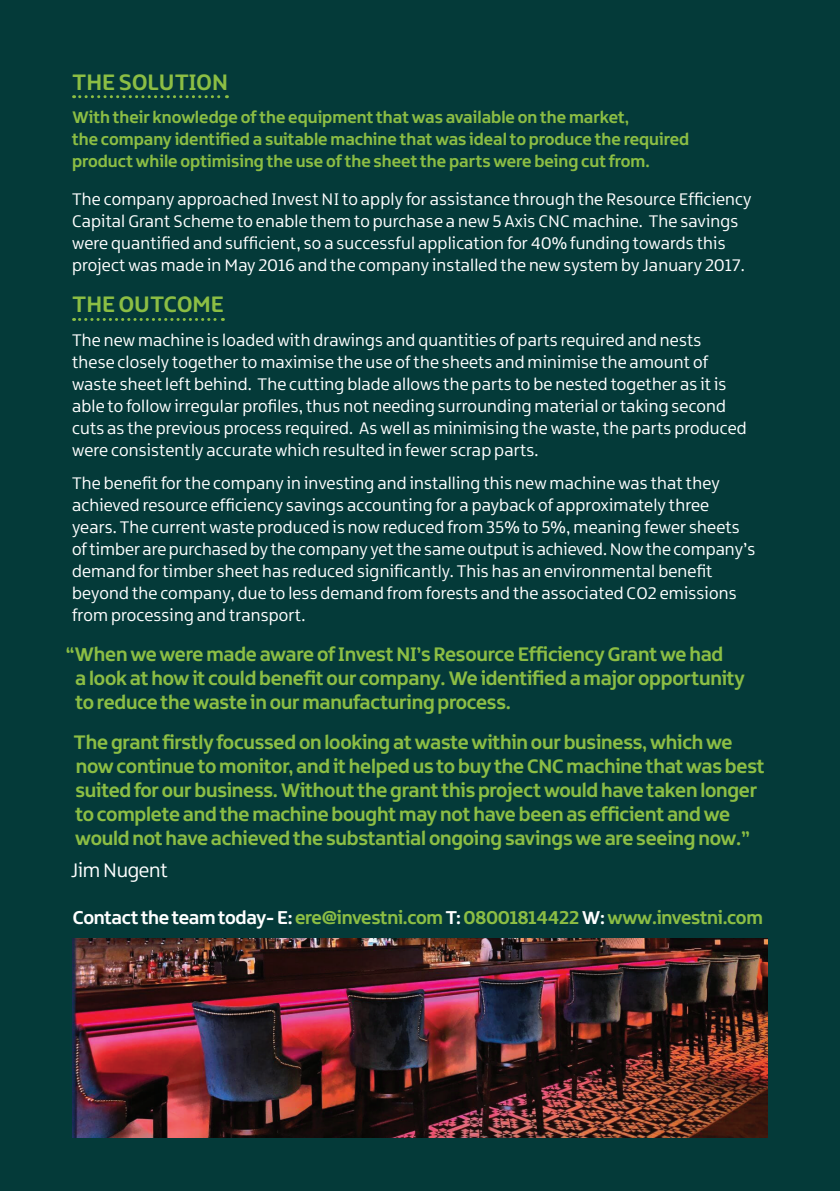
<style>
.page{position:relative;width:840px;height:1191px;background:#fff}
.page>*{position:absolute;margin:0;border:0;box-sizing:border-box;transform-origin:0 0}
.t1{font:700 24px "Northern Ireland";color:#8cbe44}
.t2{font:700 21px/24px "Northern Ireland";letter-spacing:-.01em;color:#8cbe44}
.t3{font:21px "Northern Ireland";letter-spacing:-.01em;color:#fff}
.t4{font:700 20px "Northern Ireland";letter-spacing:-.015em;color:#8cbe44}
.t5{font:18px/22px "Northern Ireland";letter-spacing:.01em;color:#fff}
.t6{font:700 18px/22px "Northern Ireland";color:#8cbe44}
.s1{color:#fff}
</style>
<div class="page">
<div style="left:0;top:0;width:839px;height:1191px;background:#043a39"></div>
<svg style="left:74px;top:95px;width:153px;height:3px"></svg>
<svg style="left:74px;top:318px;width:149px;height:3px"></svg>
<img style="left:72px;top:938px;width:695px;height:199px">
<h1 class="t1" style="left:72px;top:67px;width:157px">THE SOLUTION</h1>
<p class="t6" style="left:72px;top:106px;width:618px">With their knowledge of the equipment that was available on the market,<br>the company identified a suitable machine that was ideal to produce the required product while optimising the use of the sheet the parts were being cut from.</p>
<p class="t5" style="left:72px;top:188px;width:680px">The company approached Invest NI to apply for assistance through the Resource Efficiency Capital Grant Scheme to enable them to purchase a new 5 Axis CNC machine. The savings were quantified and sufficient, so a successful application for 40% funding towards this project was made in May 2016 and the company installed the new system by January 2017.</p>
<h1 class="t1" style="left:72px;top:289px;width:153px">THE OUTCOME</h1>
<p class="t5" style="left:72px;top:329px;width:675px">The new machine is loaded with drawings and quantities of parts required and nests these closely together to maximise the use of the sheets and minimise the amount of waste sheet left behind. The cutting blade allows the parts to be nested together as it is able to follow irregular profiles, thus not needing surrounding material or taking second cuts as the previous process required. As well as minimising the waste, the parts produced were consistently accurate which resulted in fewer scrap parts.</p>
<p class="t5" style="left:72px;top:472px;width:684px">The benefit for the company in investing and installing this new machine was that they achieved resource efficiency savings accounting for a payback of approximately three years. The current waste produced is now reduced from 35% to 5%, meaning fewer sheets of timber are purchased by the company yet the same output is achieved. Now the company’s demand for timber sheet has reduced significantly. This has an environmental benefit beyond the company, due to less demand from forests and the associated CO2 emissions from processing and transport.</p>
<p class="t2" style="left:75px;top:642px;width:670px;text-indent:-9px">“When we were made aware of Invest NI’s Resource Efficiency Grant we had<br>a look at how it could benefit our company. We identified a major opportunity to reduce the waste in our manufacturing process.</p>
<p class="t2" style="left:74px;top:730px;width:692px">The grant firstly focussed on looking at waste within our business, which we now continue to monitor, and it helped us to buy the CNC machine that was best suited for our business. Without the grant this project would have taken longer to complete and the machine bought may not have been as efficient and we would not have achieved the substantial ongoing savings we are seeing now.”</p>
<p class="t3" style="left:71px;top:858px;width:98px">Jim Nugent</p>
<p class="t4" style="left:73px;top:904px;width:691px"><span class="s1">Contact the team today- E:</span> ere@investni.com <span class="s1">T:</span> 08001814422 <span class="s1">W:</span> www.investni.com</p>
</div>
